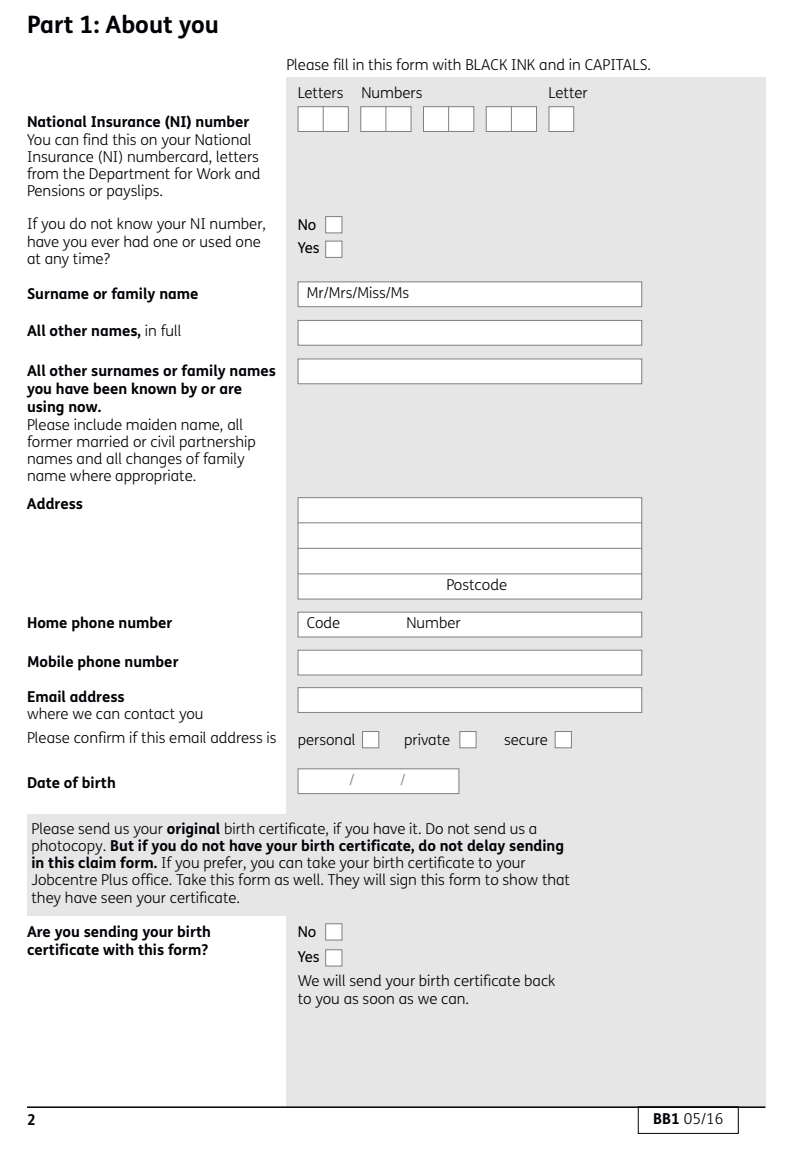
<style>
.page{position:relative;width:808px;height:1149px;background:#fff}
.page>*{position:absolute;margin:0;border:0;box-sizing:border-box;transform-origin:0 0}
.t1{font:700 24px "FS Me";color:#000006}
.t2{font:300 15px/17.2px "FS Me";color:#000006}
.t3{font:700 15px/18px "FS Me";color:#000006}
.t4{font:15px "FS Me";color:#000006}
.t5{font:300 15px "FS Me";color:#808082}
.s1{font-weight:300}
.s2{font-weight:700}
</style>
<div class="page">
<div style="left:286px;top:77px;width:479px;height:1029px;background:#e6e6e6"></div>
<hr style="left:27px;top:1106px;width:738px;height:1px;background:#000006">
<div style="left:298px;top:282px;width:343px;height:24px;background:#fff"></div>
<div style="left:298px;top:281px;width:344px;height:26px;border:1px solid #808082"></div>
<div style="left:298px;top:321px;width:343px;height:24px;background:#fff"></div>
<div style="left:298px;top:320px;width:344px;height:25px;border:1px solid #808082"></div>
<div style="left:298px;top:359px;width:343px;height:24px;background:#fff"></div>
<div style="left:298px;top:358px;width:344px;height:26px;border:1px solid #808082"></div>
<div style="left:298px;top:107px;width:50px;height:24px;background:#fff"></div>
<div style="left:298px;top:106px;width:51px;height:26px;border:1px solid #808082"></div>
<svg style="left:323px;top:106px;width:1px;height:26px"></svg>
<div style="left:424px;top:107px;width:49px;height:24px;background:#fff"></div>
<div style="left:423px;top:106px;width:51px;height:26px;border:1px solid #808082"></div>
<svg style="left:448px;top:106px;width:1px;height:26px"></svg>
<div style="left:487px;top:107px;width:49px;height:24px;background:#fff"></div>
<div style="left:486px;top:106px;width:51px;height:26px;border:1px solid #808082"></div>
<svg style="left:511px;top:106px;width:1px;height:26px"></svg>
<div style="left:361px;top:107px;width:50px;height:24px;background:#fff"></div>
<div style="left:360px;top:106px;width:51px;height:26px;border:1px solid #808082"></div>
<svg style="left:385px;top:106px;width:1px;height:26px"></svg>
<div style="left:549px;top:107px;width:24px;height:24px;background:#fff"></div>
<div style="left:549px;top:106px;width:25px;height:26px;border:1px solid #808082"></div>
<div style="left:298px;top:650px;width:343px;height:24px;background:#fff"></div>
<div style="left:298px;top:649px;width:344px;height:26px;border:1px solid #808082"></div>
<div style="left:298px;top:612px;width:343px;height:24px;background:#fff"></div>
<div style="left:298px;top:611px;width:344px;height:26px;border:1px solid #808082"></div>
<div style="left:460px;top:731px;width:16px;height:16px;background:#fff"></div>
<div style="left:459px;top:731px;width:17px;height:17px;border:1px solid #808082"></div>
<div style="left:363px;top:731px;width:15px;height:16px;background:#fff"></div>
<div style="left:362px;top:731px;width:17px;height:17px;border:1px solid #808082"></div>
<div style="left:326px;top:241px;width:16px;height:16px;background:#fff"></div>
<div style="left:325px;top:241px;width:17px;height:17px;border:1px solid #808082"></div>
<div style="left:326px;top:217px;width:16px;height:15px;background:#fff"></div>
<div style="left:325px;top:216px;width:17px;height:17px;border:1px solid #808082"></div>
<div style="left:298px;top:687px;width:343px;height:24px;background:#fff"></div>
<div style="left:298px;top:687px;width:344px;height:25px;border:1px solid #808082"></div>
<div style="left:555px;top:731px;width:16px;height:16px;background:#fff"></div>
<div style="left:555px;top:731px;width:17px;height:17px;border:1px solid #808082"></div>
<div style="left:298px;top:498px;width:343px;height:100px;background:#fff"></div>
<div style="left:298px;top:497px;width:344px;height:102px;border:1px solid #808082"></div>
<hr style="left:298px;top:522px;width:344px;height:1px;background:#808082">
<hr style="left:298px;top:548px;width:344px;height:1px;background:#808082">
<hr style="left:298px;top:573px;width:344px;height:1px;background:#808082">
<div style="left:638px;top:1106px;width:101px;height:27px;border:1px solid #000006"></div>
<div style="left:298px;top:769px;width:160px;height:24px;background:#fff"></div>
<div style="left:298px;top:768px;width:161px;height:25px;border:1px solid #808082"></div>
<div style="left:27px;top:814px;width:551px;height:101px;background:#e6e6e6"></div>
<div style="left:326px;top:949px;width:16px;height:16px;background:#fff"></div>
<div style="left:325px;top:949px;width:17px;height:17px;border:1px solid #808082"></div>
<div style="left:326px;top:923px;width:16px;height:16px;background:#fff"></div>
<div style="left:325px;top:923px;width:17px;height:17px;border:1px solid #808082"></div>
<h1 class="t1" style="left:27px;top:16px;width:194px">Part 1: About you</h1>
<p class="t3" style="left:27px;top:114px;width:224px">National Insurance (NI) number</p>
<p class="t2" style="left:27px;top:132px;width:235px">You can find this on your National<br>Insurance (NI) numbercard, letters from the Department for Work and<br>Pensions or payslips.</p>
<p class="t2" style="left:27px;top:217px;width:241px">If you do not know your NI number, have you ever had one or used one at any time?</p>
<p class="t2" style="left:286px;top:57px;width:366px">Please fill in this form with BLACK INK and in CAPITALS.</p>
<p class="t2" style="left:298px;top:86px;width:126px">Letters Numbers</p>
<p class="t2" style="left:548px;top:86px;width:41px">Letter</p>
<p class="t4" style="left:298px;top:219px;width:20px">No</p>
<p class="t4" style="left:298px;top:242px;width:24px">Yes</p>
<p class="t3" style="left:27px;top:286px;width:173px">Surname or family name</p>
<p class="t2" style="left:307px;top:285px;width:104px">Mr/Mrs/Miss/Ms</p>
<p class="t3" style="left:27px;top:323px;width:156px">All other names, <span class="s1">in full</span></p>
<p class="t3" style="left:27px;top:363px;width:250px">All other surnames or family names you have been known by or are using now.</p>
<p class="t2" style="left:27px;top:417px;width:230px">Please include maiden name, all former married or civil partnership names and all changes of family name where appropriate.</p>
<p class="t3" style="left:27px;top:496px;width:58px">Address</p>
<p class="t3" style="left:27px;top:615px;width:147px">Home phone number</p>
<p class="t3" style="left:27px;top:654px;width:153px">Mobile phone number</p>
<p class="t3" style="left:27px;top:689px;width:99px">Email address</p>
<p class="t2" style="left:27px;top:703px;width:251px;line-height:23.4px">where we can contact you<br>Please confirm if this email address is</p>
<p class="t2" style="left:446px;top:578px;width:62px">Postcode</p>
<p class="t2" style="left:307px;top:616px;width:35px">Code</p>
<p class="t2" style="left:406px;top:616px;width:56px">Number</p>
<p class="t2" style="left:298px;top:732px;width:59px">personal</p>
<p class="t2" style="left:404px;top:732px;width:48px">private</p>
<p class="t2" style="left:504px;top:732px;width:45px">secure</p>
<p class="t3" style="left:27px;top:775px;width:90px">Date of birth</p>
<p class="t5" style="left:349px;top:774px;width:7px">/</p>
<p class="t5" style="left:400px;top:774px;width:7px">/</p>
<p class="t2" style="left:32px;top:821px;width:540px">Please send us your <span class="s2">original</span> birth certificate, if you have it. Do not send us a photocopy. <span class="s2">But if you do not have your birth certificate, do not delay sending in this claim form.</span> If you prefer, you can take your birth certificate to your Jobcentre Plus office. Take this form as well. They will sign this form to show that they have seen your certificate.</p>
<p class="t3" style="left:27px;top:923px;width:186px">Are you sending your birth certificate with this form?</p>
<p class="t4" style="left:298px;top:950px;width:24px">Yes</p>
<p class="t4" style="left:298px;top:925px;width:20px">No</p>
<p class="t2" style="left:298px;top:973px;width:259px">We will send your birth certificate back to you as soon as we can.</p>
<p class="t3" style="left:27px;top:1111px;width:10px">2</p>
<p class="t2" style="left:653px;top:1111px;width:72px"><span class="s2">BB1</span> 05/16</p>
</div>
